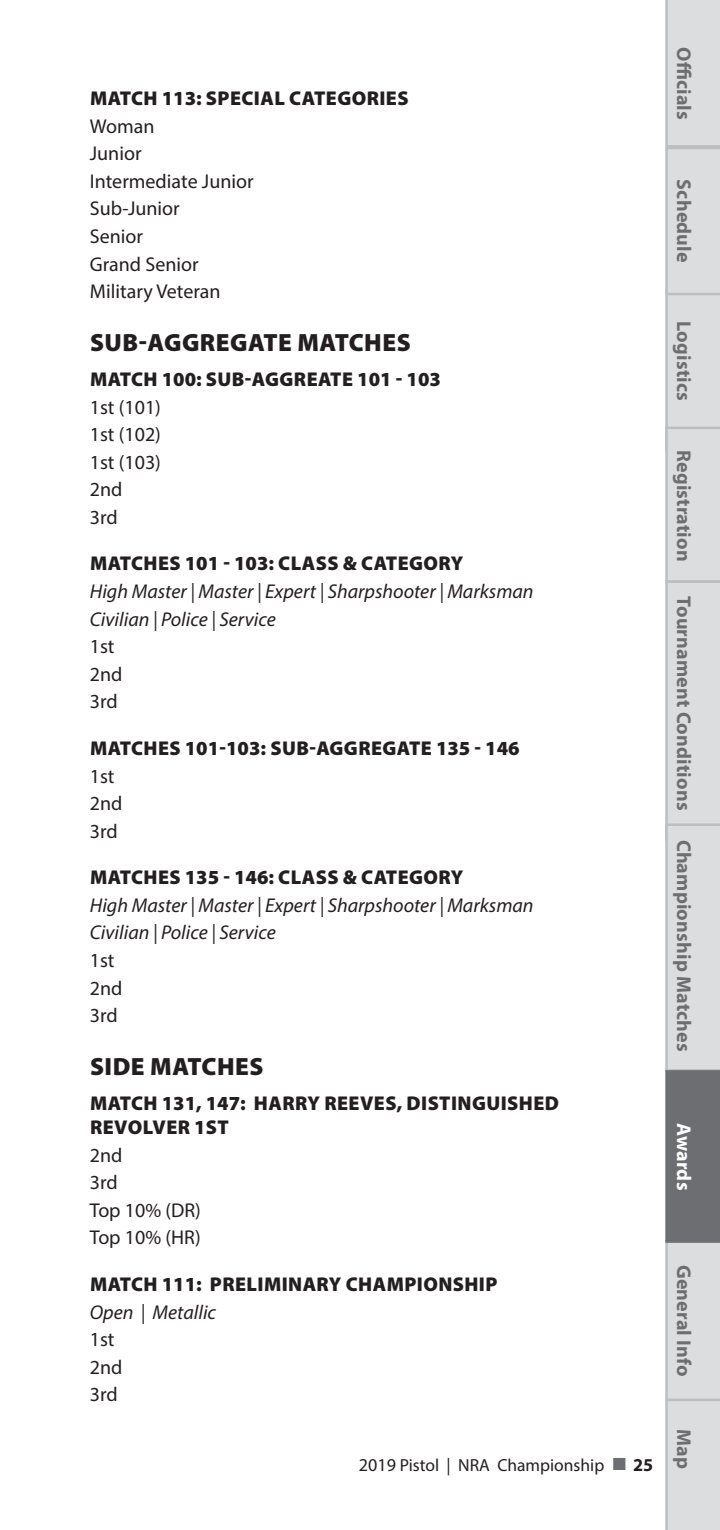
<style>
.page{position:relative;width:720px;height:1530px;background:#fff}
.page>*{position:absolute;margin:0;border:0;box-sizing:border-box;transform-origin:0 0}
.t1{font:900 25px "Myriad Pro";letter-spacing:.02em;color:#231f20}
.t2{font:900 20px/24px "Myriad Pro";letter-spacing:.02em;color:#231f20}
.t3{font:20px/27.5px "Myriad Pro";color:#231f20}
.t4{font:italic 20px/27.5px "Myriad Pro";color:#231f20}
.t5{font:700 20px "Myriad Pro";letter-spacing:.01em;color:#6d6e71}
.t6{font:900 20px "Myriad Pro";color:#231f20}
.t7{font:700 20px "Myriad Pro";letter-spacing:.005em;color:#fff}
.t8{font:17.5px "Myriad Pro";color:#231f20}
.s1{font-size:18px}
.s2{color:#6d6e71}
.s3{font-weight:700;font-size:18px}
</style>
<div class="page">
<svg style="left:665px;top:0;width:55px;height:1530px;background:#cecfd0"></svg>
<p class="t2" style="left:90px;top:85px;width:320px">MATCH 113: SPECIAL CATEGORIES</p>
<p class="t3" style="left:90px;top:112px;width:165px">Woman<br>Junior<br>Intermediate Junior<br>Sub-Junior<br>Senior<br>Grand Senior<br>Military Veteran</p>
<p class="t1" style="left:90px;top:326px;width:322px">SUB-AGGREGATE MATCHES</p>
<p class="t6" style="left:90px;top:366px;width:352px">MATCH 100: SUB-AGGREATE 101 - 103</p>
<p class="t3" style="left:90px;top:393px;width:73px">1st (101)<br>1st (102)<br>1st (103)<br>2nd<br>3rd</p>
<p class="t2" style="left:90px;top:551px;width:375px">MATCHES 101 - 103: CLASS &amp; CATEGORY</p>
<p class="t4" style="left:90px;top:577px;width:445px">High Master | Master | Expert | Sharpshooter | Marksman<br>Civilian | Police | Service</p>
<p class="t3" style="left:90px;top:632px;width:34px">1st<br>2nd<br>3rd</p>
<p class="t2" style="left:90px;top:735px;width:431px">MATCHES 101-103: SUB-AGGREGATE 135 - 146</p>
<p class="t3" style="left:90px;top:762px;width:34px">1st<br>2nd<br>3rd</p>
<p class="t2" style="left:90px;top:865px;width:375px">MATCHES 135 - 146: CLASS &amp; CATEGORY</p>
<p class="t4" style="left:90px;top:891px;width:445px">High Master | Master | Expert | Sharpshooter | Marksman<br>Civilian | Police | Service</p>
<p class="t3" style="left:90px;top:946px;width:34px">1st<br>2nd<br>3rd</p>
<p class="t1" style="left:90px;top:1050px;width:175px">SIDE MATCHES</p>
<p class="t2" style="left:90px;top:1090px;width:471px">MATCH 131, 147: HARRY REEVES, DISTINGUISHED<br>REVOLVER 1ST</p>
<p class="t3" style="left:90px;top:1141px;width:113px">2nd<br>3rd<br>Top 10% (DR)<br>Top 10% (HR)</p>
<p class="t2" style="left:90px;top:1271px;width:409px">MATCH 111: PRELIMINARY CHAMPIONSHIP</p>
<p class="t4" style="left:90px;top:1298px;width:128px">Open | Metallic</p>
<p class="t3" style="left:90px;top:1325px;width:34px">1st<br>2nd<br>3rd</p>
<p class="t8" style="left:359px;top:1454px;width:296px"><span class="s1">2019</span> Pistol | NRA Championship <span class="s2">■</span> <span class="s3">25</span></p>
<p class="t5" style="left:697px;top:47px;width:74px;rotate:90deg">Officials</p>
<p class="t5" style="left:697px;top:179px;width:85px;rotate:90deg">Schedule</p>
<p class="t5" style="left:697px;top:321px;width:81px;rotate:90deg">Logistics</p>
<p class="t5" style="left:697px;top:450px;width:113px;rotate:90deg">Registration</p>
<p class="t5" style="left:697px;top:596px;width:216px;rotate:90deg">Tournament Conditions</p>
<p class="t5" style="left:697px;top:840px;width:214px;rotate:90deg">Championship Matches</p>
<p class="t7" style="left:697px;top:1123px;width:69px;rotate:90deg">Awards</p>
<p class="t5" style="left:697px;top:1265px;width:113px;rotate:90deg">General Info</p>
<p class="t5" style="left:697px;top:1429px;width:41px;rotate:90deg">Map</p>
</div>
